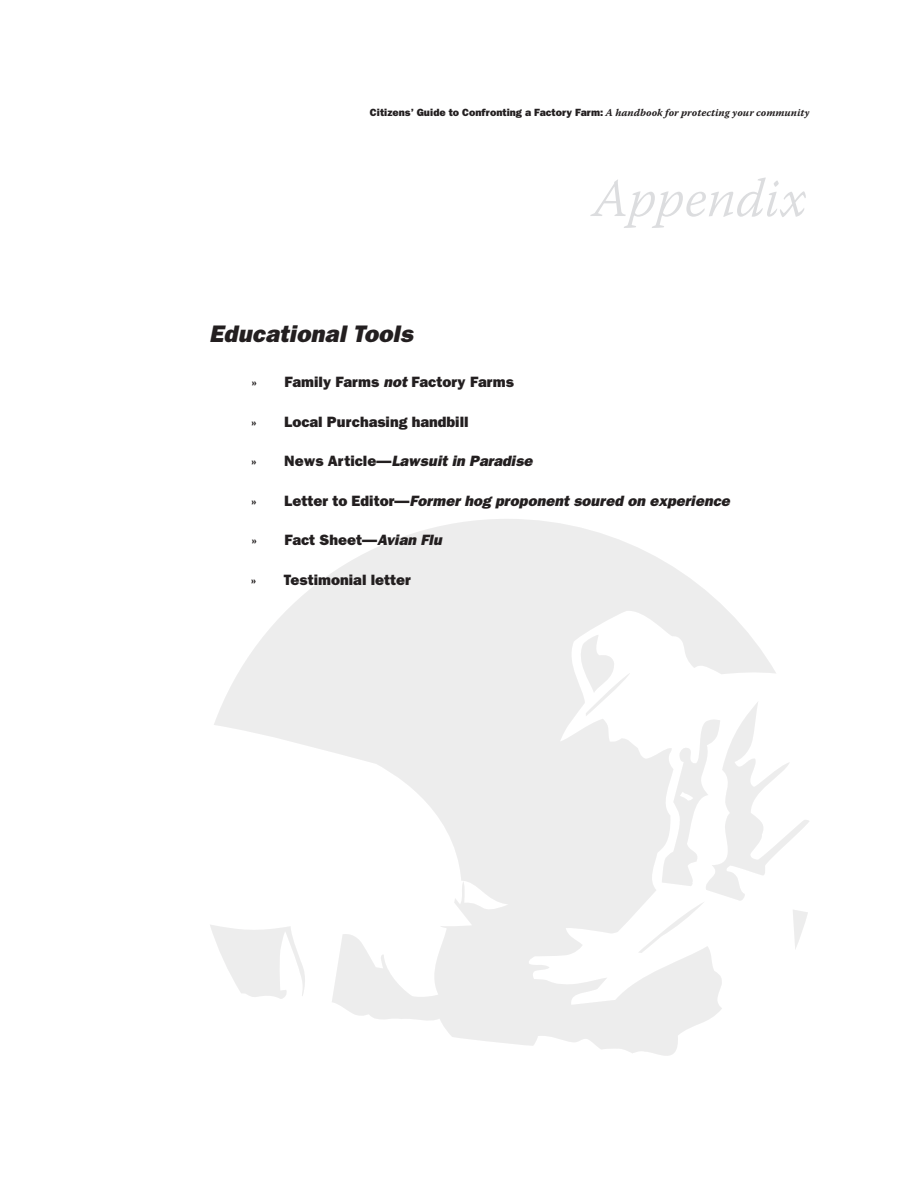
<style>
.page{position:relative;width:918px;height:1188px;background:#fff}
.page>*{position:absolute;margin:0;border:0;box-sizing:border-box;transform-origin:0 0}
.t1{font:italic 300 54px "Warnock Pro";color:#dcdddf}
.t2{font:italic 800 24px "Franklin Gothic";letter-spacing:.005em;color:#231f20}
.t3{font:800 15px "Franklin Gothic";color:#231f20}
.t4{font:italic 800 15px "Franklin Gothic";color:#231f20}
.t5{font:800 13.5px "Franklin Gothic";color:#231f20}
.t6{font:800 10.5px "Franklin Gothic";color:#231f20}
.s1{font-family:"Warnock Pro Bold It Capt";font-weight:400}
.s2{font-style:italic}
.s3{font-style:normal}
</style>
<div class="page">
<svg style="left:777px;top:763px;width:32px;height:186px"></svg>
<svg style="left:214px;top:519px;width:563px;height:537px;fill:#ededed"></svg>
<p class="t6" style="left:370px;top:106px;width:441px">Citizens’ Guide to Confronting a Factory Farm: <span class="s1">A handbook for protecting your community</span></p>
<h1 class="t1" style="left:593px;top:166px;width:215px">Appendix</h1>
<h2 class="t2" style="left:209px;top:320px;width:205px">Educational Tools</h2>
<p class="t3" style="left:284px;top:373px;width:231px">Family Farms <span class="s2">not</span> Factory Farms</p>
<p class="t3" style="left:284px;top:413px;width:186px">Local Purchasing handbill</p>
<p class="t4" style="left:284px;top:452px;width:250px"><span class="s3">News Article—</span>Lawsuit in Paradise</p>
<p class="t4" style="left:284px;top:492px;width:447px"><span class="s3">Letter to Editor—</span>Former hog proponent soured on experience</p>
<p class="t3" style="left:284px;top:531px;width:159px">Fact Sheet—<span class="s2">Avian Flu</span></p>
<p class="t3" style="left:284px;top:571px;width:129px">Testimonial letter</p>
<p class="t5" style="left:251px;top:374px;width:7px">»</p>
<p class="t5" style="left:251px;top:414px;width:7px">»</p>
<p class="t5" style="left:251px;top:454px;width:7px">»</p>
<p class="t5" style="left:251px;top:493px;width:7px">»</p>
<p class="t5" style="left:251px;top:533px;width:7px">»</p>
<p class="t5" style="left:251px;top:572px;width:7px">»</p>
</div>
